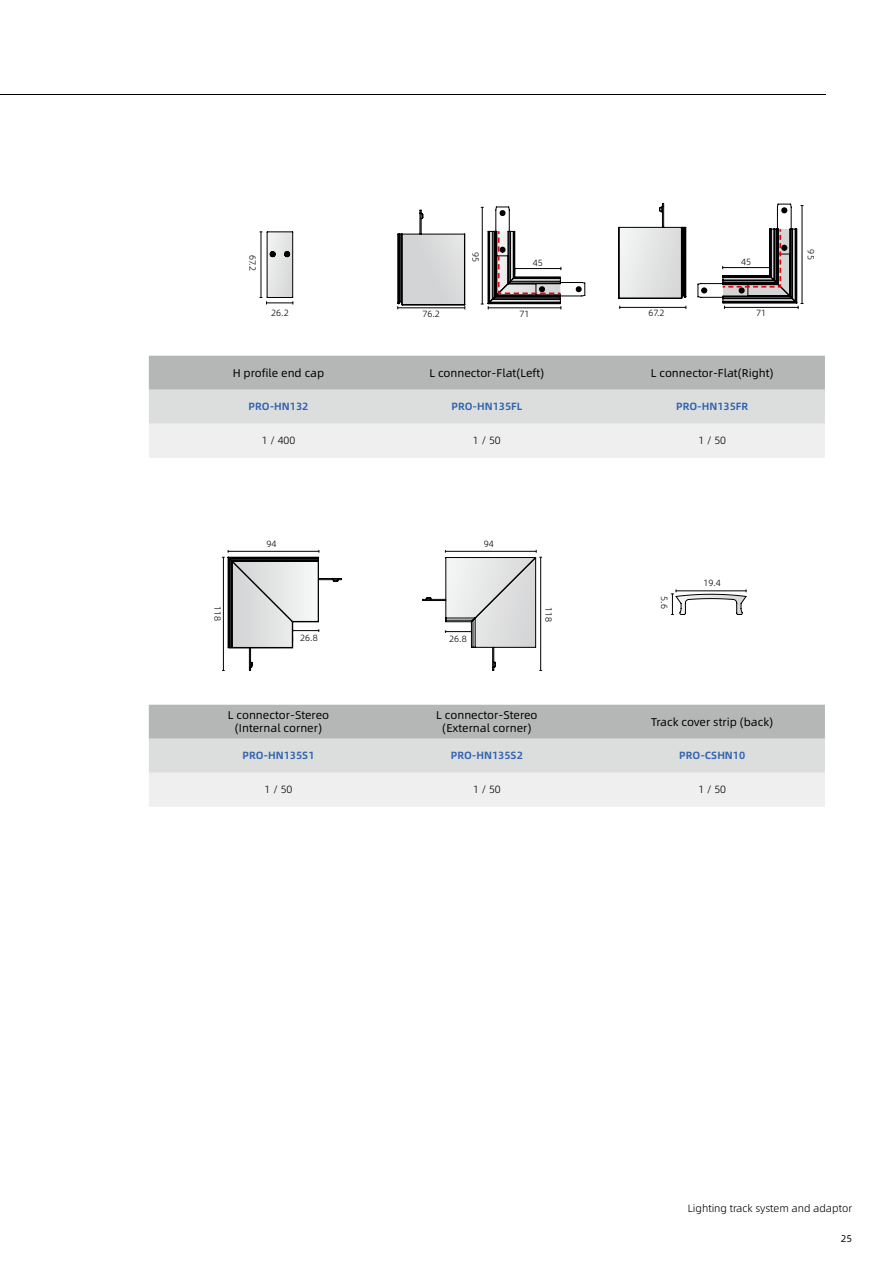
<style>
.page{position:relative;width:893px;height:1263px;background:#fff}
.page>*{position:absolute;margin:0;border:0;box-sizing:border-box;transform-origin:0 0}
.t1{font:11.25px/13.5px "Alibaba Pu Hui Ti 2 55 Regular";color:#000;text-align:center}
.t2{font:10.5px "Alibaba Pu Hui Ti 2 85 Bold";color:#3264af}
.t3{font:10.5px "Alibaba Pu Hui Ti 2 45 Light";color:#000}
.t4{font:9.75px "Alibaba Pu Hui Ti 2 55 Regular";color:#000}
.t5{font:9px "Alibaba Pu Hui Ti 2 45 Light";color:#000}
</style>
<div class="page">
<svg style="left:149px;top:705px;width:676px;height:102px"></svg>
<svg style="left:149px;top:356px;width:676px;height:102px"></svg>
<svg style="left:423px;top:550px;width:119px;height:121px"></svg>
<svg style="left:260px;top:232px;width:34px;height:72px"></svg>
<svg style="left:671px;top:590px;width:76px;height:25px"></svg>
<svg style="left:222px;top:550px;width:119px;height:121px"></svg>
<hr style="left:0;top:94px;width:825px;height:1px;background:#000">
<hr style="left:620px;top:307px;width:66px;height:1px;background:#040000">
<svg style="left:397px;top:210px;width:69px;height:99px"></svg>
<svg style="left:618px;top:203px;width:68px;height:96px"></svg>
<svg style="left:481px;top:207px;width:104px;height:102px"></svg>
<svg style="left:697px;top:204px;width:106px;height:105px"></svg>
<p class="t5" style="left:259px;top:255px;width:18px;rotate:90deg">67.2</p>
<p class="t5" style="left:271px;top:306px;width:19px">26.2</p>
<p class="t5" style="left:482px;top:252px;width:12px;rotate:90deg">95</p>
<p class="t5" style="left:818px;top:249px;width:12px;rotate:90deg">95</p>
<p class="t5" style="left:533px;top:256px;width:12px">45</p>
<p class="t5" style="left:741px;top:255px;width:12px">45</p>
<p class="t5" style="left:422px;top:307px;width:19px">76.2</p>
<p class="t5" style="left:519px;top:307px;width:12px">71</p>
<p class="t5" style="left:648px;top:307px;width:18px">67.2</p>
<p class="t5" style="left:756px;top:307px;width:12px">71</p>
<p class="t1" style="left:233px;top:365px;width:93px">H profile end cap</p>
<p class="t1" style="left:429px;top:365px;width:116px">L connector-Flat(Left)</p>
<p class="t1" style="left:651px;top:365px;width:124px">L connector-Flat(Right)</p>
<p class="t2" style="left:249px;top:398px;width:61px">PRO-HN132</p>
<p class="t2" style="left:451px;top:398px;width:72px">PRO-HN135FL</p>
<p class="t2" style="left:676px;top:398px;width:74px">PRO-HN135FR</p>
<p class="t3" style="left:262px;top:433px;width:35px">1 / 400</p>
<p class="t3" style="left:473px;top:433px;width:29px">1 / 50</p>
<p class="t3" style="left:698px;top:433px;width:29px">1 / 50</p>
<p class="t5" style="left:267px;top:537px;width:12px">94</p>
<p class="t5" style="left:484px;top:537px;width:12px">94</p>
<p class="t5" style="left:225px;top:606px;width:17px;rotate:90deg">118</p>
<p class="t5" style="left:555px;top:607px;width:17px;rotate:90deg">118</p>
<p class="t5" style="left:300px;top:631px;width:19px">26.8</p>
<p class="t5" style="left:449px;top:632px;width:19px">26.8</p>
<p class="t5" style="left:671px;top:596px;width:14px;rotate:90deg">5.6</p>
<p class="t5" style="left:703px;top:576px;width:19px">19.4</p>
<p class="t1" style="left:228px;top:707px;width:103px">L connector-Stereo (Internal corner)</p>
<p class="t1" style="left:436px;top:707px;width:103px">L connector-Stereo (External corner)</p>
<p class="t1" style="left:651px;top:714px;width:124px">Track cover strip (back)</p>
<p class="t2" style="left:243px;top:747px;width:73px">PRO-HN135S1</p>
<p class="t2" style="left:451px;top:747px;width:73px">PRO-HN135S2</p>
<p class="t2" style="left:679px;top:747px;width:67px">PRO-CSHN10</p>
<p class="t3" style="left:265px;top:782px;width:29px">1 / 50</p>
<p class="t3" style="left:473px;top:782px;width:29px">1 / 50</p>
<p class="t3" style="left:698px;top:782px;width:29px">1 / 50</p>
<p class="t3" style="left:688px;top:1201px;width:166px">Lighting track system and adaptor</p>
<p class="t4" style="left:841px;top:1231px;width:13px">25</p>
</div>
